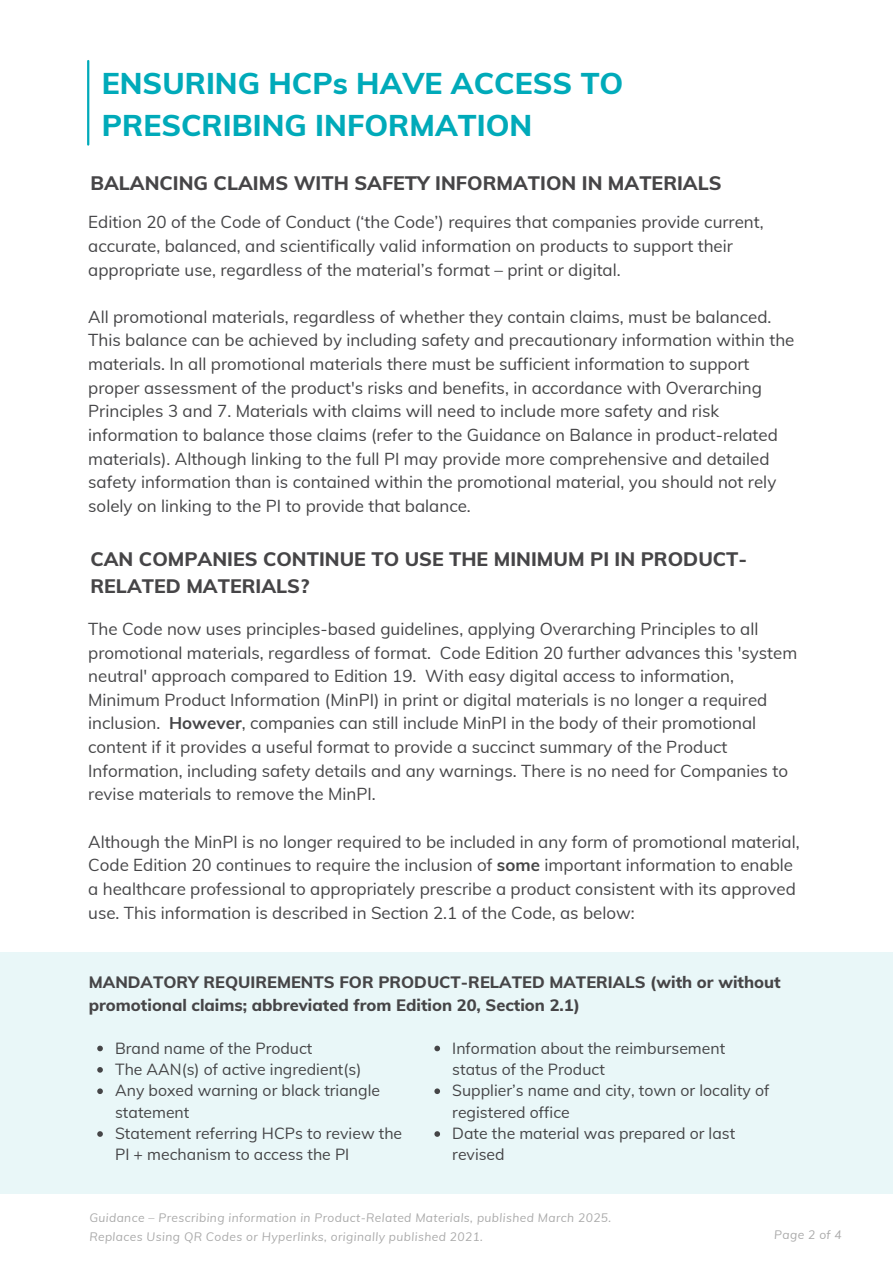
<style>
.page{position:relative;width:894px;height:1264px;background:#fff}
.page>*{position:absolute;margin:0;border:0;box-sizing:border-box;transform-origin:0 0}
.t1{font:800 30px/41.7px "Muli";color:#00aab9}
.t2{font:800 19.5px/27px "Muli";color:#464547}
.t3{font:16.95px/23.7px "Muli";color:#454547}
.t4{font:800 16.5px/22.5px "Muli";color:#464547}
.t5{font:15.75px/21.3px "Muli";color:#454547}
.t6{font:italic 12px "Muli";letter-spacing:.035em;color:#aaa}
.s1{font-weight:700}
</style>
<div class="page">
<hr style="left:87px;top:61px;width:2px;height:83px;background:#00aab9">
<div style="left:0;top:952px;width:893px;height:241px;background:#e9f7f8"></div>
<svg style="left:97px;top:1045px;width:6px;height:6px"></svg>
<svg style="left:97px;top:1067px;width:6px;height:5px"></svg>
<svg style="left:97px;top:1088px;width:6px;height:6px"></svg>
<svg style="left:97px;top:1131px;width:6px;height:5px"></svg>
<svg style="left:434px;top:1045px;width:6px;height:6px"></svg>
<svg style="left:434px;top:1088px;width:6px;height:6px"></svg>
<svg style="left:434px;top:1131px;width:6px;height:5px"></svg>
<h2 class="t1" style="left:102px;top:62px;width:523px">ENSURING HCPs HAVE ACCESS TO<br>PRESCRIBING INFORMATION</h2>
<h4 class="t2" style="left:90px;top:169px;width:632px">BALANCING CLAIMS WITH SAFETY INFORMATION IN MATERIALS</h4>
<h4 class="t3" style="left:88px;top:210px;width:676px">Edition 20 of the Code of Conduct (‘the Code’) requires that companies provide current, accurate, balanced, and scientifically valid information on products to support their appropriate use, regardless of the material’s format – print or digital.</h4>
<h3 class="t3" style="left:88px;top:304px;width:707px">All promotional materials, regardless of whether they contain claims, must be balanced.<br>This balance can be achieved by including safety and precautionary information within the materials. In all promotional materials there must be sufficient information to support proper assessment of the product's risks and benefits, in accordance with Overarching Principles 3 and 7. Materials with claims will need to include more safety and risk information to balance those claims (refer to the Guidance on Balance in product-related materials). Although linking to the full PI may provide more comprehensive and detailed safety information than is contained within the promotional material, you should not rely solely on linking to the PI to provide that balance.</h3>
<p class="t2" style="left:90px;top:545px;width:658px">CAN COMPANIES CONTINUE TO USE THE MINIMUM PI IN PRODUCT-<br>RELATED MATERIALS?</p>
<p class="t3" style="left:88px;top:616px;width:710px">The Code now uses principles-based guidelines, applying Overarching Principles to all promotional materials, regardless of format. Code Edition 20 further advances this 'system neutral' approach compared to Edition 19. With easy digital access to information, Minimum Product Information (MinPI) in print or digital materials is no longer a required inclusion. <span class="s1">However</span>, companies can still include MinPI in the body of their promotional content if it provides a useful format to provide a succinct summary of the Product Information, including safety details and any warnings. There is no need for Companies to revise materials to remove the MinPI.</p>
<h1 class="t3" style="left:88px;top:829px;width:712px">Although the MinPI is no longer required to be included in any form of promotional material, Code Edition 20 continues to require the inclusion of <span class="s1">some</span> important information to enable a healthcare professional to appropriately prescribe a product consistent with its approved use. This information is described in Section 2.1 of the Code, as below:</h1>
<p class="t4" style="left:89px;top:970px;width:693px">MANDATORY REQUIREMENTS FOR PRODUCT-RELATED MATERIALS (with or without promotional claims; abbreviated from Edition 20, Section 2.1)</p>
<p class="t5" style="left:115px;top:1036px;width:199px">Brand name of the Product</p>
<p class="t5" style="left:115px;top:1058px;width:248px">The AAN(s) of active ingredient(s)</p>
<p class="t5" style="left:115px;top:1079px;width:266px">Any boxed warning or black triangle statement</p>
<p class="t5" style="left:115px;top:1122px;width:288px">Statement referring HCPs to review the<br>PI + mechanism to access the PI</p>
<p class="t5" style="left:452px;top:1036px;width:274px">Information about the reimbursement status of the Product</p>
<p class="t5" style="left:452px;top:1079px;width:318px">Supplier’s name and city, town or locality of registered office</p>
<p class="t5" style="left:452px;top:1122px;width:284px">Date the material was prepared or last revised</p>
<h2 class="t6" style="left:89px;top:1209px;width:523px">Guidance – Prescribing information in Product-Related Materials, published March 2025.</h2>
<h4 class="t6" style="left:89px;top:1228px;width:395px">Replaces Using QR Codes or Hyperlinks, originally published 2021.</h4>
<h4 class="t6" style="left:774px;top:1226px;width:69px">Page 2 of 4</h4>
</div>
